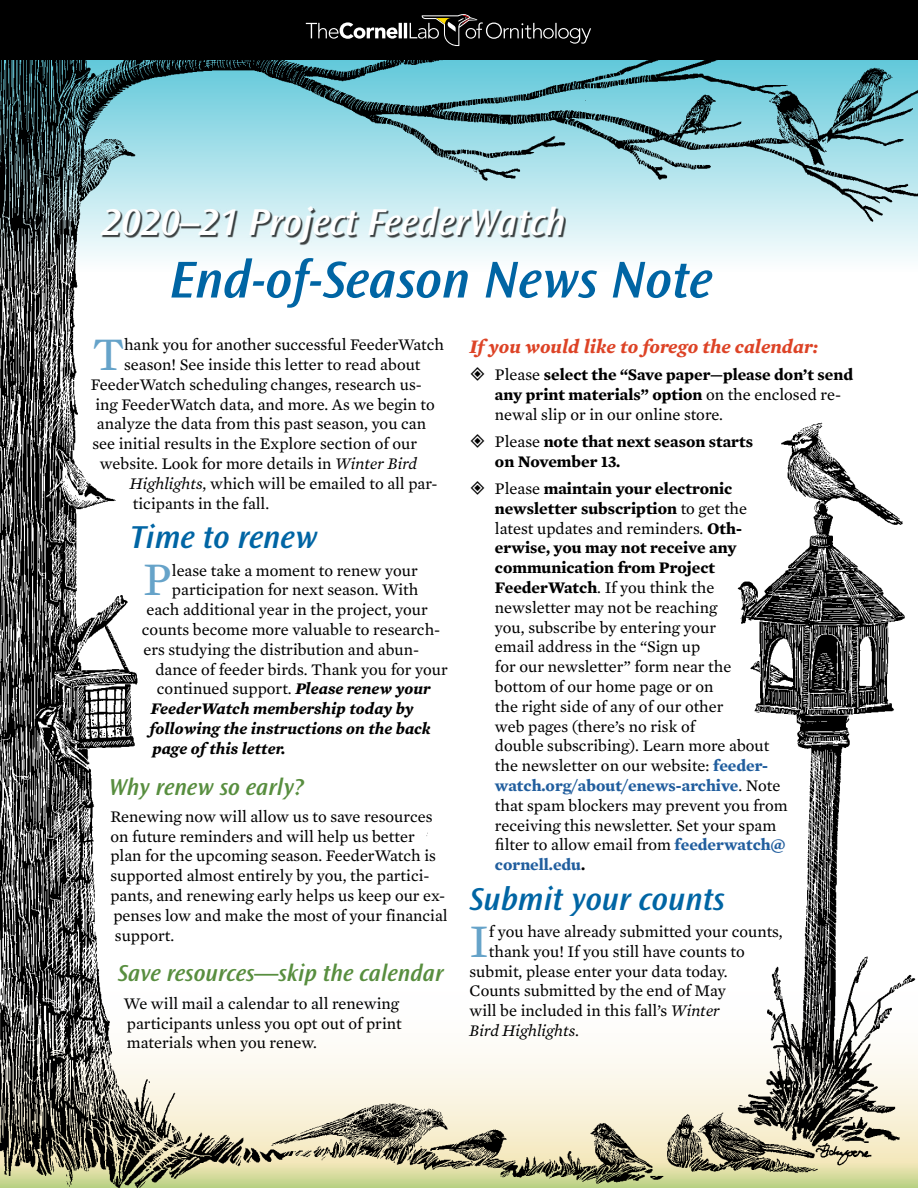
<style>
.page{position:relative;width:918px;height:1188px;background:#fff}
.page>*{position:absolute;margin:0;border:0;box-sizing:border-box;transform-origin:0 0}
.t1{font:italic 600 54px "Ocean Sans Std";color:#0065a4}
.t2{font:47.55px "Mercury Text G2";color:#66a3c9}
.t3{font:italic 600 39px "Ocean Sans Std";color:#fff}
.t4{font:italic 600 33px "Ocean Sans Std";color:#0065a4}
.t5{font:italic 600 24px "Ocean Sans Std";color:#588e3f}
.t6{font:italic 700 19.5px "Mercury Text G2";color:#dd4326}
.t7{font:16.5px/19.8px "Mercury Text G2";color:#000}
.t8{font:700 16.5px/19.8px "Mercury Text G2";color:#000}
.t9{font:italic 700 16.5px "Mercury Text G2";color:#000}
.t10{font:italic 16.5px "Mercury Text G2";color:#000}
.s1{font-style:italic}
.s2{font-weight:700;font-style:italic}
.s3{font-weight:400}
.s4{font-weight:700}
.s5{font-weight:700;color:#215e9e}
.s6{font-style:normal}
</style>
<div class="page">
<img style="left:0;top:59px;width:918px;height:1129px">
<div style="left:102px;top:208px;width:464px;height:37px;background:#000;opacity:.75"></div>
<div style="left:0;top:0;width:918px;height:59px;background:#000"></div>
<svg style="left:306px;top:14px;width:285px;height:32px"></svg>
<svg style="left:471px;top:367px;width:13px;height:14px"></svg>
<svg style="left:471px;top:434px;width:13px;height:14px"></svg>
<svg style="left:471px;top:481px;width:13px;height:14px"></svg>
<h3 class="t3" style="left:102px;top:201px;width:466px">2020–21 Project FeederWatch</h3>
<h1 class="t1" style="left:170px;top:250px;width:544px">End-of-Season News Note</h1>
<h2 class="t2" style="left:92px;top:320px;width:34px">T</h2>
<p class="t7" style="left:124px;top:334px;width:321px">hank you for another successful FeederWatch</p>
<p class="t7" style="left:124px;top:354px;width:298px">season! See inside this letter to read about</p>
<p class="t7" style="left:91px;top:374px;width:332px">FeederWatch scheduling changes, research us-</p>
<p class="t7" style="left:95px;top:393px;width:341px">ing FeederWatch data, and more. As we begin to</p>
<p class="t7" style="left:97px;top:413px;width:331px">analyze the data from this past season, you can</p>
<p class="t7" style="left:92px;top:433px;width:326px">see initial results in the Explore section of our</p>
<p class="t7" style="left:100px;top:453px;width:319px">website. Look for more details in <span class="s1">Winter Bird</span></p>
<p class="t7" style="left:130px;top:473px;width:309px"><span class="s1">Highlights</span>, which will be emailed to all par-</p>
<p class="t7" style="left:133px;top:492px;width:138px">ticipants in the fall.</p>
<h3 class="t4" style="left:130px;top:519px;width:189px">Time to renew</h3>
<h2 class="t2" style="left:143px;top:545px;width:30px">P</h2>
<p class="t7" style="left:172px;top:559px;width:247px">lease take a moment to renew your</p>
<p class="t7" style="left:172px;top:579px;width:248px">participation for next season. With</p>
<p class="t7" style="left:146px;top:599px;width:283px">each additional year in the project, your</p>
<p class="t7" style="left:142px;top:619px;width:300px">counts become more valuable to research-</p>
<p class="t7" style="left:143px;top:639px;width:277px">ers studying the distribution and abun-</p>
<p class="t7" style="left:155px;top:658px;width:294px">dance of feeder birds. Thank you for your</p>
<p class="t7" style="left:157px;top:678px;width:275px">continued support. <span class="s2">Please renew your</span></p>
<p class="t9" style="left:151px;top:696px;width:264px">FeederWatch membership today by</p>
<p class="t9" style="left:149px;top:716px;width:283px">following the instructions on the back</p>
<p class="t9" style="left:152px;top:736px;width:135px">page of this letter.</p>
<h3 class="t5" style="left:109px;top:773px;width:196px">Why renew so early?</h3>
<p class="t7" style="left:110px;top:806px;width:339px">Renewing now will allow us to save resources on future reminders and will help us better plan for the upcoming season. FeederWatch is supported almost entirely by you, the partici&shy;pants, and renewing early helps us keep our ex&shy;penses low and make the most of your financial support.</p>
<h3 class="t5" style="left:118px;top:960px;width:327px">Save resources—skip the calendar</h3>
<p class="t7" style="left:124px;top:993px;width:279px">We will mail a calendar to all renewing participants unless you opt out of print materials when you renew.</p>
<p class="t6" style="left:470px;top:331px;width:350px">If you would like to forego the calendar:</p>
<p class="t8" style="left:495px;top:364px;width:360px"><span class="s3">Please</span> select the “Save paper—please don’t send any print materials” option <span class="s3">on the enclosed re&shy;newal slip or in our online store.</span></p>
<p class="t8" style="left:495px;top:431px;width:260px"><span class="s3">Please</span> note that next season starts on November 13.</p>
<p class="t7" style="left:495px;top:478px;width:294px">Please <span class="s4">maintain your electronic newsletter subscription</span> to get the latest updates and reminders. <span class="s4">Oth&shy;erwise, you may not receive any communication from Project<br>FeederWatch</span>. If you think the newsletter may not be reaching<br>you, subscribe by entering your<br>email address in the “Sign up<br>for our newsletter” form near the<br>bottom of our home page or on<br>the right side of any of our other<br>web pages (there’s no risk of<br>double subscribing). Learn more about the newsletter on our website: <span class="s5">feeder&shy;watch.org/about/enews-archive</span>. Note that spam blockers may prevent you from receiving this newsletter. Set your spam filter to allow email from <span class="s5">feederwatch@ cornell.edu</span><span class="s4">.</span></p>
<h3 class="t4" style="left:470px;top:881px;width:257px">Submit your counts</h3>
<h2 class="t2" style="left:470px;top:907px;width:21px">I</h2>
<p class="t7" style="left:489px;top:921px;width:295px">f you have already submitted your counts,</p>
<p class="t7" style="left:489px;top:941px;width:257px">thank you! If you still have counts to</p>
<p class="t7" style="left:469px;top:960px;width:260px">submit, please enter your data today.</p>
<p class="t7" style="left:469px;top:980px;width:258px">Counts submitted by the end of May</p>
<p class="t7" style="left:469px;top:1000px;width:252px">will be included in this fall’s <span class="s1">Winter</span></p>
<p class="t10" style="left:469px;top:1019px;width:111px">Bird Highlights<span class="s6">.</span></p>
</div>
